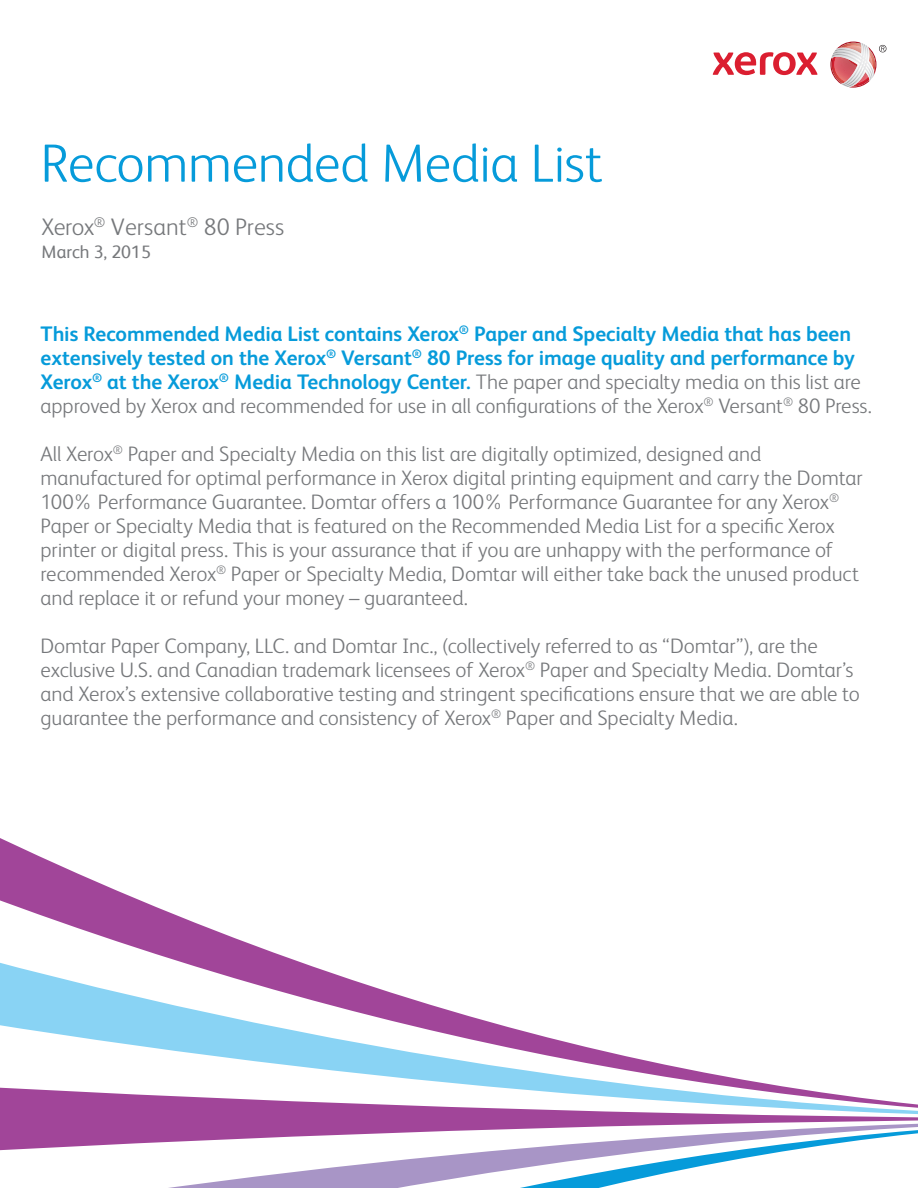
<style>
.page{position:relative;width:918px;height:1188px;background:#fff}
.page>*{position:absolute;margin:0;border:0;box-sizing:border-box;transform-origin:0 0}
.OFC___Headline___Ben{font:300 54px "Xerox Sans";letter-spacing:-.01em;color:#069bda}
.OFC___Headline_Subhe{font:300 24px "Xerox Sans";color:#76787b}
.Intro___65K{font:300 21px/24px "Xerox Sans";letter-spacing:-.005em;color:#76787b}
.Intro___65K-2{font:700 21px/24px "Xerox Sans";letter-spacing:-.005em;color:#069bda}
.OFC___Headline_Subhe-2{font:18px "Xerox Sans";color:#76787b}
.s1{font-weight:300;color:#76787b}
</style>
<div class="page">
<svg style="left:0;top:838px;width:229px;height:98px"></svg>
<svg style="left:0;top:936px;width:756px;height:146px"></svg>
<svg style="left:0;top:1082px;width:918px;height:37px"></svg>
<svg style="left:0;top:1119px;width:918px;height:69px"></svg>
<svg style="left:713px;top:52px;width:105px;height:23px"></svg>
<svg style="left:830px;top:42px;width:56px;height:46px"></svg>
<p class="OFC___Headline___Ben" style="left:40px;top:128px;width:564px">Recommended Media List</p>
<p class="OFC___Headline_Subhe" style="left:42px;top:211px;width:244px">Xerox<sup>®</sup> Versant<sup>®</sup> 80 Press</p>
<p class="OFC___Headline_Subhe-2" style="left:42px;top:239px;width:111px">March 3, 2015</p>
<p class="Intro___65K-2" style="left:40px;top:321px;width:833px">This Recommended Media List contains Xerox<sup>®</sup> Paper and Specialty Media that has been extensively tested on the Xerox<sup>®</sup> Versant<sup>®</sup> 80 Press for image quality and performance by Xerox<sup>®</sup> at the Xerox<sup>®</sup> Media Technology Center. <span class="s1">The paper and specialty media on this list are approved by Xerox and recommended for use in all configurations of the Xerox</span><sup>®</sup> <span class="s1">Versant</span><sup>®</sup> <span class="s1">80 Press.</span></p>
<p class="Intro___65K" style="left:40px;top:441px;width:824px">All Xerox<sup>®</sup> Paper and Specialty Media on this list are digitally optimized, designed and manufactured for optimal performance in Xerox digital printing equipment and carry the Domtar 100% Performance Guarantee. Domtar offers a 100% Performance Guarantee for any Xerox<sup>® </sup>Paper or Specialty Media that is featured on the Recommended Media List for a specific Xerox printer or digital press. This is your assurance that if you are unhappy with the performance of recommended Xerox<sup>®</sup> Paper or Specialty Media, Domtar will either take back the unused product and replace it or refund your money – guaranteed.</p>
<p class="Intro___65K" style="left:40px;top:633px;width:821px">Domtar Paper Company, LLC. and Domtar Inc., (collectively referred to as “Domtar”), are the exclusive U.S. and Canadian trademark licensees of Xerox<sup>®</sup> Paper and Specialty Media. Domtar’s and Xerox’s extensive collaborative testing and stringent specifications ensure that we are able to guarantee the performance and consistency of Xerox<sup>®</sup> Paper and Specialty Media.</p>
</div>
